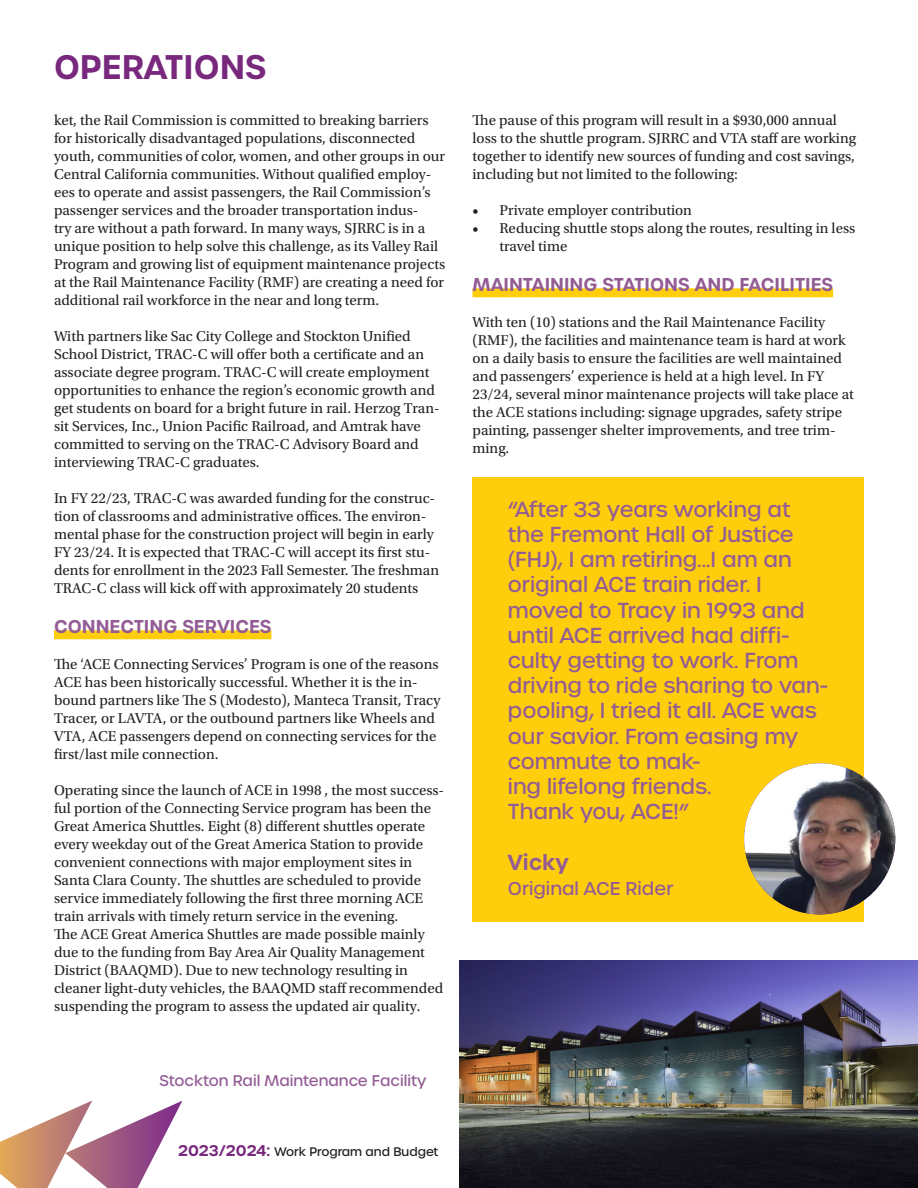
<style>
.page{position:relative;width:918px;height:1188px;background:#fff}
.page>*{position:absolute;margin:0;border:0;box-sizing:border-box;transform-origin:0 0}
.Paragraph_Style_3{font:600 33px "Urbane";color:#78287d}
.Paragraph_Style_5{font:500 21px/25.2px "Urbane";color:#935c95}
.Paragraph_Style_5-2{font:600 21px "Urbane";color:#935c95}
.Paragraph_Style_4{font:600 18px "Urbane";color:#935c95}
.Paragraph_Style_5-3{font:500 18px "Urbane";color:#935c95}
.t1{font:15px/18px "Utopia Std";color:#231f20}
.Paragraph_Style_5-4{font:500 15px "Urbane";color:#935c95}
.t2{font:500 12px "Urbane";color:#231f20}
.s1{font-weight:600;font-size:15px;color:#78287d}
</style>
<div class="page">
<svg style="left:0;top:1101px;width:182px;height:87px"></svg>
<div style="left:472px;top:477px;width:392px;height:445px;background:#fecd0c"></div>
<img style="left:459px;top:960px;width:459px;height:228px">
<div style="left:54px;top:630px;width:217px;height:9px;background:#fecd0c"></div>
<div style="left:472px;top:288px;width:361px;height:9px;background:#fecd0c"></div>
<img style="left:744px;top:763px;width:151px;height:151px;border-radius:76px">
<p class="Paragraph_Style_3" style="left:54px;top:45px;width:214px">OPERATIONS</p>
<p class="t1" style="left:54px;top:112px;width:393px">ket, the Rail Commission is committed to breaking barriers for historically disadvantaged populations, disconnected youth, communities of color, women, and other groups in our Central California communities. Without qualified employ&shy;ees to operate and assist passengers, the Rail Commission’s passenger services and the broader transportation indus-<br>try are without a path forward. In many ways, SJRRC is in a unique position to help solve this challenge, as its Valley Rail Program and growing list of equipment maintenance projects at the Rail Maintenance Facility (RMF) are creating a need for additional rail workforce in the near and long term.</p>
<p class="t1" style="left:54px;top:328px;width:387px">With partners like Sac City College and Stockton Unified School District, TRAC-C will offer both a certificate and an associate degree program. TRAC-C will create employment opportunities to enhance the region’s economic growth and get students on board for a bright future in rail. Herzog Tran&shy;sit Services, Inc., Union Pacific Railroad, and Amtrak have committed to serving on the TRAC-C Advisory Board and interviewing TRAC-C graduates.</p>
<p class="t1" style="left:54px;top:490px;width:387px">In FY 22/23, TRAC-C was awarded funding for the construc&shy;tion of classrooms and administrative offices. The environ&shy;mental phase for the construction project will begin in early FY 23/24. It is expected that TRAC-C will accept its first stu&shy;dents for enrollment in the 2023 Fall Semester. The freshman TRAC-C class will kick off with approximately 20 students</p>
<p class="Paragraph_Style_4" style="left:54px;top:614px;width:219px">CONNECTING SERVICES</p>
<p class="t1" style="left:54px;top:655px;width:388px">The ‘ACE Connecting Services’ Program is one of the reasons ACE has been historically successful. Whether it is the in&shy;bound partners like The S (Modesto), Manteca Transit, Tracy Tracer, or LAVTA, or the outbound partners like Wheels and VTA, ACE passengers depend on connecting services for the first/last mile connection.</p>
<p class="t1" style="left:54px;top:781px;width:392px">Operating since the launch of ACE in 1998 , the most success&shy;ful portion of the Connecting Service program has been the Great America Shuttles. Eight (8) different shuttles operate every weekday out of the Great America Station to provide convenient connections with major employment sites in Santa Clara County. The shuttles are scheduled to provide service immediately following the first three morning ACE train arrivals with timely return service in the evening.</p>
<p class="t1" style="left:54px;top:925px;width:391px">The ACE Great America Shuttles are made possible mainly due to the funding from Bay Area Air Quality Management District (BAAQMD). Due to new technology resulting in cleaner light-duty vehicles, the BAAQMD staff recommended suspending the program to assess the updated air quality.</p>
<p class="Paragraph_Style_5-4" style="left:159px;top:1071px;width:268px">Stockton Rail Maintenance Facility</p>
<p class="t2" style="left:178px;top:1144px;width:262px"><span class="s1">2023/2024:</span> Work Program and Budget</p>
<p class="t1" style="left:472px;top:112px;width:385px">The pause of this program will result in a $930,000 annual loss to the shuttle program. SJRRC and VTA staff are working together to identify new sources of funding and cost savings, including but not limited to the following:</p>
<p class="t1" style="left:472px;top:202px;width:221px">• Private employer contribution</p>
<p class="t1" style="left:500px;top:220px;width:357px;text-indent:-27px">• Reducing shuttle stops along the routes, resulting in less travel time</p>
<p class="Paragraph_Style_4" style="left:472px;top:272px;width:362px">MAINTAINING STATIONS AND FACILITIES</p>
<p class="t1" style="left:472px;top:313px;width:383px">With ten (10) stations and the Rail Maintenance Facility (RMF), the facilities and maintenance team is hard at work on a daily basis to ensure the facilities are well maintained and passengers’ experience is held at a high level. In FY 23/24, several minor maintenance projects will take place at the ACE stations including: signage upgrades, safety stripe painting, passenger shelter improvements, and tree trim&shy;ming.</p>
<p class="Paragraph_Style_5" style="left:508px;top:497px;width:322px">“After 33 years working at the Fremont Hall of Justice (FHJ), I am retiring...I am an original ACE train rider. I moved to Tracy in 1993 and until ACE arrived had diffi&shy;culty getting to work. From driving to ride sharing to van&shy;pooling, I tried it all. ACE was our savior. From easing my commute to mak-<br>ing lifelong friends.<br>Thank you, ACE!”</p>
<p class="Paragraph_Style_5-2" style="left:508px;top:848px;width:62px">Vicky</p>
<p class="Paragraph_Style_5-3" style="left:508px;top:876px;width:167px">Original ACE Rider</p>
</div>
